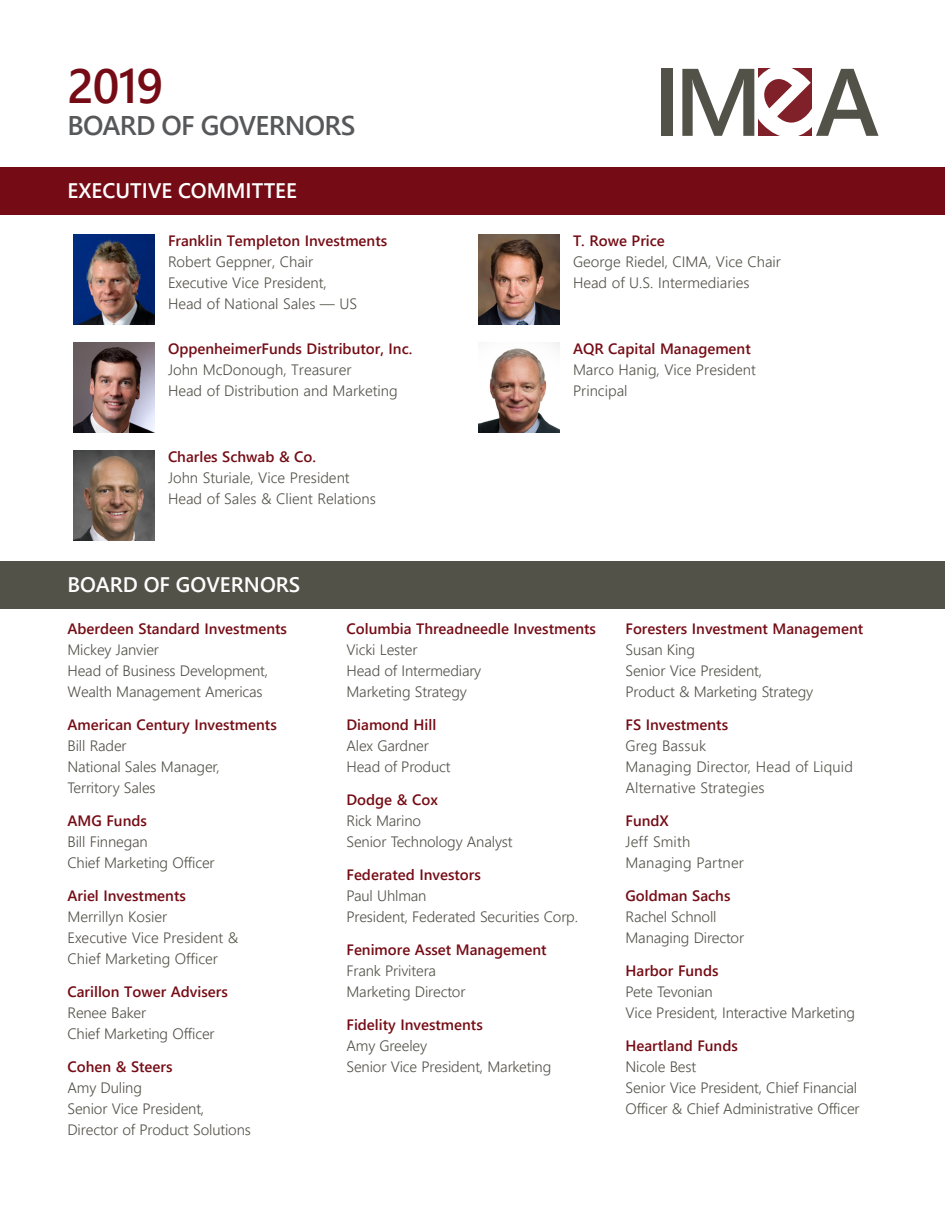
<style>
.page{position:relative;width:945px;height:1215px;background:#fff}
.page>*{position:absolute;margin:0;border:0;box-sizing:border-box;transform-origin:0 0}
.Body_Copy{font:48px "Webly Sleek UI Semibold";color:#750c15}
.Body_Copy-2{font:27px "Webly Sleek UI Semibold";letter-spacing:-.025em;color:#57585a}
.Body_Copy-3{font:21px "Webly Sleek UI Semibold";color:#fff}
.t1{font:15px/21px "Webly Sleek UI Semilight";letter-spacing:-.01em;color:#535249}
.t2{font:15px/21px "Webly Sleek UI Semilight";letter-spacing:.01em;color:#535249}
.t3{font:15px "Webly Sleek UI Semibold";color:#750c15}
.s1{font-family:"Webly Sleek UI Semibold";color:#750c15}
</style>
<div class="page">
<div style="left:0;top:167px;width:945px;height:47px;background:#750c15"></div>
<img style="left:74px;top:235px;width:80px;height:90px">
<img style="left:478px;top:235px;width:81px;height:90px">
<img style="left:74px;top:343px;width:80px;height:90px">
<img style="left:478px;top:343px;width:81px;height:90px">
<img style="left:74px;top:451px;width:80px;height:90px">
<div style="left:0;top:561px;width:945px;height:47px;background:#535249"></div>
<div style="left:662px;top:69px;width:11px;height:67px;background:#535249"></div>
<svg style="left:682px;top:68px;width:197px;height:68px"></svg>
<p class="Body_Copy" style="left:68px;top:49px;width:97px">2019</p>
<p class="Body_Copy-2" style="left:68px;top:105px;width:289px">BOARD OF GOVERNORS</p>
<p class="Body_Copy-3" style="left:68px;top:175px;width:231px">EXECUTIVE COMMITTEE</p>
<p class="t1" style="left:168px;top:229px;width:221px"><span class="s1">Franklin Templeton Investments<br></span>Robert Geppner, Chair<br>Executive Vice President,<br>Head of National Sales — US</p>
<p class="t1" style="left:573px;top:229px;width:209px"><span class="s1">T. Rowe Price<br></span>George Riedel, CIMA, Vice Chair<br>Head of U.S. Intermediaries</p>
<p class="t3" style="left:168px;top:337px;width:246px">OppenheimerFunds Distributor, Inc.</p>
<p class="t1" style="left:168px;top:358px;width:185px">John McDonough, Treasurer</p>
<p class="t1" style="left:168px;top:379px;width:231px">Head of Distribution and Marketing</p>
<p class="t3" style="left:573px;top:337px;width:179px">AQR Capital Management</p>
<p class="t1" style="left:573px;top:358px;width:184px">Marco Hanig, Vice President</p>
<p class="t1" style="left:573px;top:379px;width:56px">Principal</p>
<p class="t1" style="left:168px;top:445px;width:209px"><span class="s1">Charles Schwab &amp; Co.<br></span>John Sturiale, Vice President<br>Head of Sales &amp; Client Relations</p>
<p class="Body_Copy-3" style="left:68px;top:569px;width:234px">BOARD OF GOVERNORS</p>
<p class="t1" style="left:68px;top:618px;width:221px"><span class="s1">Aberdeen Standard Investments<br></span>Mickey Janvier<br>Head of Business Development,<br>Wealth Management Americas</p>
<p class="t1" style="left:68px;top:714px;width:211px"><span class="s1">American Century Investments<br></span>Bill Rader<br>National Sales Manager,<br>Territory Sales</p>
<p class="t1" style="left:68px;top:810px;width:149px"><span class="s1">AMG Funds<br></span>Bill Finnegan<br>Chief Marketing Officer</p>
<p class="t1" style="left:68px;top:885px;width:172px"><span class="s1">Ariel Investments<br></span>Merrillyn Kosier<br>Executive Vice President &amp;<br>Chief Marketing Officer</p>
<p class="t1" style="left:68px;top:981px;width:162px"><span class="s1">Carillon Tower Advisers<br></span>Renee Baker<br>Chief Marketing Officer</p>
<p class="t1" style="left:68px;top:1056px;width:185px"><span class="s1">Cohen &amp; Steers<br></span>Amy Duling<br>Senior Vice President,<br>Director of Product Solutions</p>
<p class="t1" style="left:346px;top:618px;width:251px"><span class="s1">Columbia Threadneedle Investments<br></span>Vicki Lester<br>Head of Intermediary<br>Marketing Strategy</p>
<p class="t1" style="left:346px;top:714px;width:106px"><span class="s1">Diamond Hill<br></span>Alex Gardner<br>Head of Product</p>
<p class="t1" style="left:346px;top:789px;width:168px"><span class="s1">Dodge &amp; Cox<br></span>Rick Marino<br>Senior Technology Analyst</p>
<p class="t1" style="left:346px;top:864px;width:233px"><span class="s1">Federated Investors<br></span>Paul Uhlman<br>President, Federated Securities Corp.</p>
<p class="t1" style="left:346px;top:939px;width:202px"><span class="s1">Fenimore Asset Management<br></span>Frank Privitera<br>Marketing Director</p>
<p class="t1" style="left:346px;top:1014px;width:206px"><span class="s1">Fidelity Investments<br></span>Amy Greeley<br>Senior Vice President, Marketing</p>
<p class="t1" style="left:626px;top:618px;width:239px"><span class="s1">Foresters Investment Management<br></span>Susan King<br>Senior Vice President,<br>Product &amp; Marketing Strategy</p>
<p class="t2" style="left:626px;top:714px;width:229px"><span class="s1">FS Investments<br></span>Greg Bassuk<br>Managing Director, Head of Liquid<br>Alternative Strategies</p>
<p class="t2" style="left:626px;top:810px;width:120px"><span class="s1">FundX<br></span>Jeff Smith<br>Managing Partner</p>
<p class="t1" style="left:626px;top:885px;width:120px"><span class="s1">Goldman Sachs<br></span>Rachel Schnoll<br>Managing Director</p>
<p class="t1" style="left:626px;top:960px;width:231px"><span class="s1">Harbor Funds<br></span>Pete Tevonian<br>Vice President, Interactive Marketing</p>
<p class="t1" style="left:626px;top:1035px;width:236px"><span class="s1">Heartland Funds<br></span>Nicole Best<br>Senior Vice President, Chief Financial<br>Officer &amp; Chief Administrative Officer</p>
</div>
